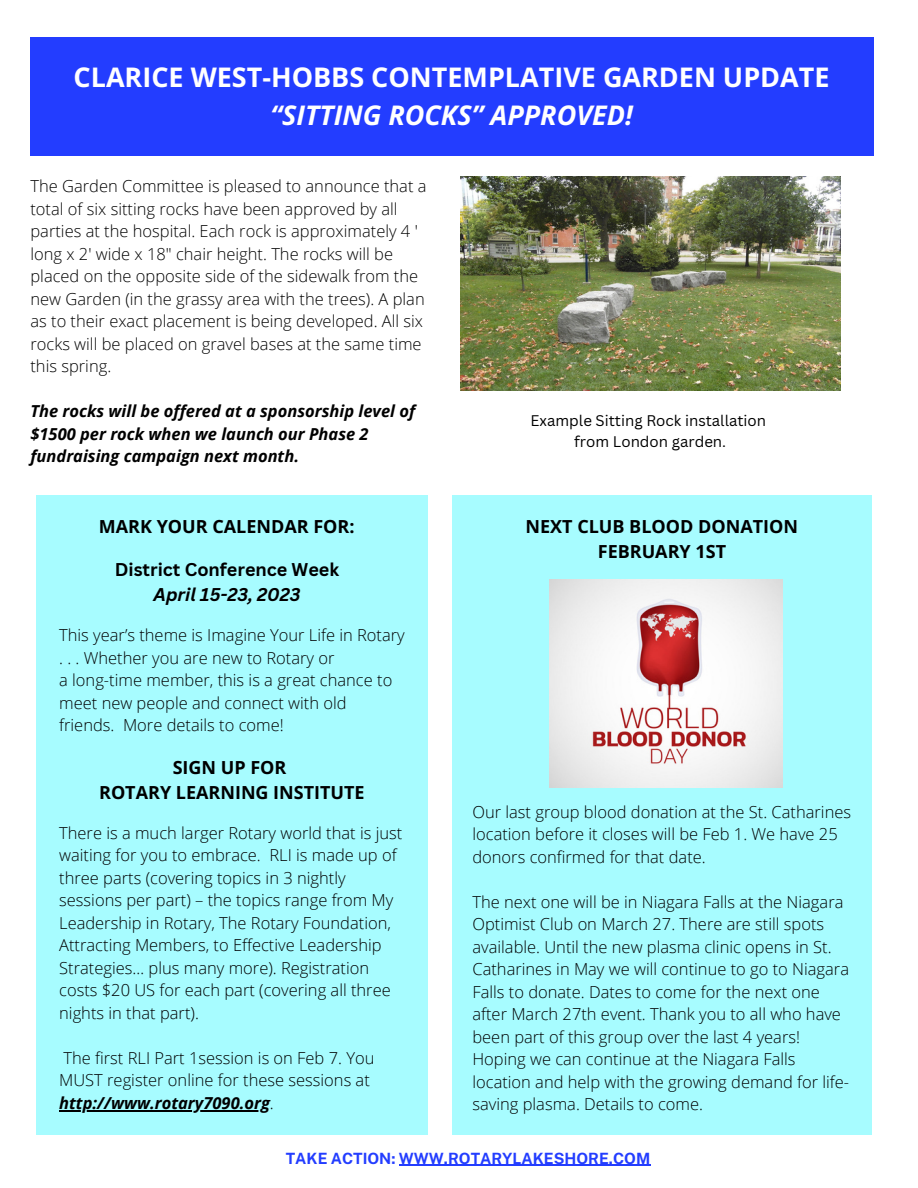
<style>
.page{position:relative;width:918px;height:1188px;background:#fff}
.page>*{position:absolute;margin:0;border:0;box-sizing:border-box;transform-origin:0 0}
.t1{font:700 27px "Open Sans";color:#fff}
.t2{font:italic 700 27px "Open Sans";color:#fff}
.t3{font:700 18px/24.8px "Open Sans";color:#000;text-align:center}
.t4{font:700 18px "Canva Sans";color:#000}
.t5{font:italic 700 18px "Canva Sans";color:#000}
.t6{font:300 16.5px/22.5px "Open Sans";color:#000}
.t7{font:italic 700 16.5px/22.5px "Open Sans";color:#000}
.t8{font:700 15.45px "Public Sans";color:#233dff}
.t9{font:15px/20.2px "Canva Sans";color:#000;text-align:center}
.s1{font-weight:700;font-style:italic}
</style>
<div class="page">
<div style="left:30px;top:37px;width:843px;height:119px;background:#233dff"></div>
<div style="left:36px;top:495px;width:392px;height:640px;background:#a7fcff"></div>
<div style="left:452px;top:495px;width:420px;height:640px;background:#a7fcff"></div>
<img style="left:460px;top:177px;width:381px;height:214px">
<img style="left:549px;top:579px;width:233px;height:209px">
<hr style="left:399px;top:1165px;width:251px;height:1px;background:#233dff">
<hr style="left:59px;top:1110px;width:211px;height:1px;background:#000">
<h1 class="t1" style="left:74px;top:59px;width:758px">CLARICE WEST-HOBBS CONTEMPLATIVE GARDEN UPDATE</h1>
<h1 class="t2" style="left:271px;top:96px;width:364px">“SITTING ROCKS” APPROVED!</h1>
<p class="t6" style="left:30px;top:174px;width:398px">The Garden Committee is pleased to announce that a total of six sitting rocks have been approved by all parties at the hospital. Each rock is approximately 4 ' long x 2' wide x 18" chair height. The rocks will be placed on the opposite side of the sidewalk from the new Garden (in the grassy area with the trees). A plan as to their exact placement is being developed. All six rocks will be placed on gravel bases at the same time this spring.</p>
<p class="t7" style="left:30px;top:399px;width:386px">The rocks will be offered at a sponsorship level of $1500 per rock when we launch our Phase 2 fundraising campaign next month.</p>
<p class="t9" style="left:531px;top:410px;width:237px">Example Sitting Rock installation from London garden.</p>
<p class="t3" style="left:99px;top:514px;width:257px">MARK YOUR CALENDAR FOR:</p>
<p class="t3" style="left:526px;top:514px;width:274px">NEXT CLUB BLOOD DONATION<br>FEBRUARY 1ST</p>
<p class="t4" style="left:115px;top:557px;width:226px">District Conference Week</p>
<p class="t5" style="left:153px;top:581px;width:149px">April 15-23, 2023</p>
<p class="t6" style="left:59px;top:623px;width:347px">This year’s theme is Imagine Your Life in Rotary . . . Whether you are new to Rotary or<br>a long-time member, this is a great chance to meet new people and connect with old friends. More details to come!</p>
<p class="t3" style="left:99px;top:754px;width:267px">SIGN UP FOR<br>ROTARY LEARNING INSTITUTE</p>
<p class="t6" style="left:59px;top:821px;width:345px">There is a much larger Rotary world that is just waiting for you to embrace. RLI is made up of three parts (covering topics in 3 nightly sessions per part) – the topics range from My Leadership in Rotary, The Rotary Foundation, Attracting Members, to Effective Leadership Strategies… plus many more). Registration costs $20 US for each part (covering all three nights in that part).</p>
<p class="t6" style="left:59px;top:1046px;width:317px">The first RLI Part 1session is on Feb 7. You<br>MUST register online for these sessions at <span class="s1">http://www.rotary7090.org</span>.</p>
<p class="t6" style="left:472px;top:800px;width:380px">Our last group blood donation at the St. Catharines location before it closes will be Feb 1. We have 25 donors confirmed for that date.</p>
<p class="t6" style="left:472px;top:890px;width:378px">The next one will be in Niagara Falls at the Niagara Optimist Club on March 27. There are still spots available. Until the new plasma clinic opens in St.<br>Catharines in May we will continue to go to Niagara Falls to donate. Dates to come for the next one after March 27th event. Thank you to all who have been part of this group over the last 4 years!<br>Hoping we can continue at the Niagara Falls location and help with the growing demand for life&shy;saving plasma. Details to come.</p>
<p class="t8" style="left:286px;top:1149px;width:366px">TAKE ACTION: WWW.ROTARYLAKESHORE.COM</p>
</div>
